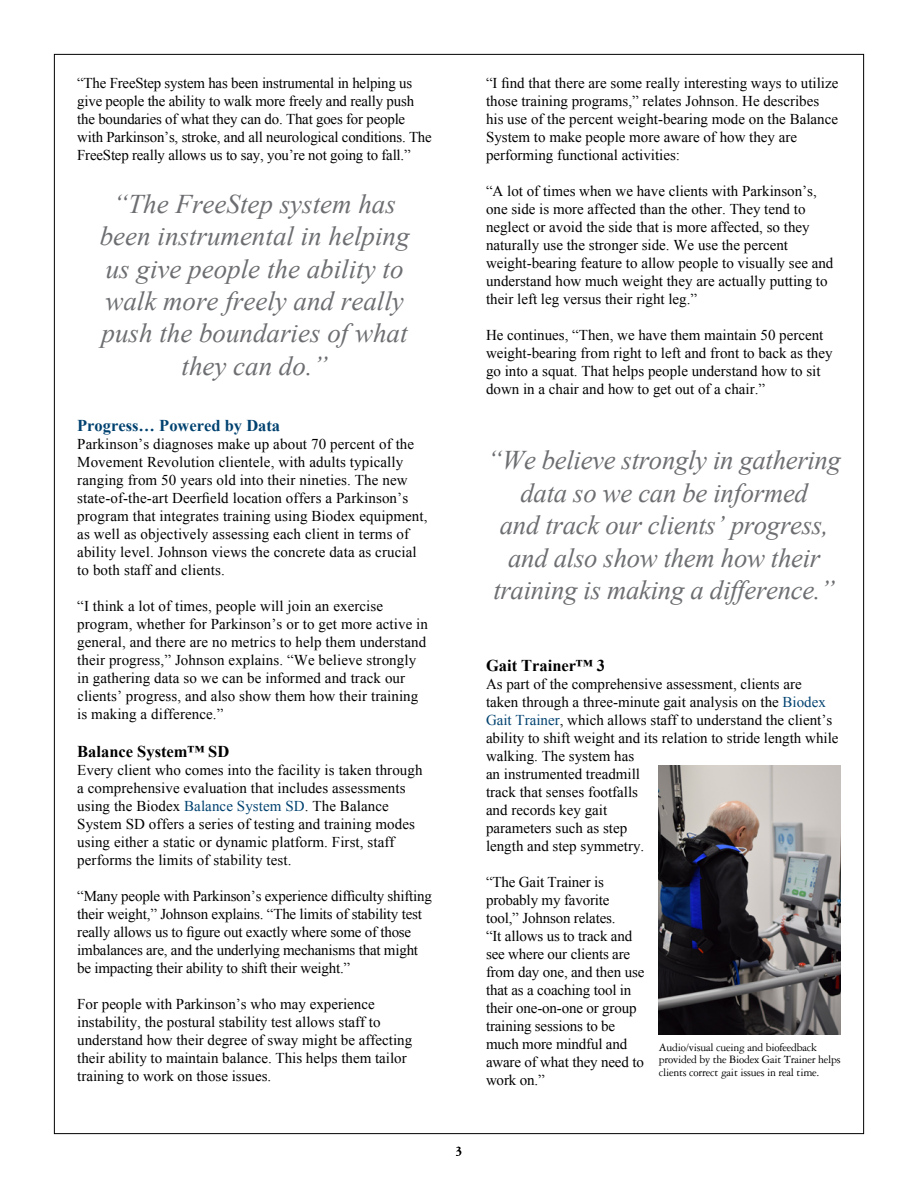
<style>
.page{position:relative;width:918px;height:1188px;background:#fff}
.page>*{position:absolute;margin:0;border:0;box-sizing:border-box;transform-origin:0 0}
.t1{font:italic 27px/32.4px "Times New Roman";letter-spacing:-.01em;color:#6d6e71;text-align:center}
.t2{font:700 16.5px "Times New Roman";color:#000}
.t3{font:700 16.5px "Times New Roman";color:#004270}
.t4{font:15px/18px "Times New Roman";color:#000}
.t5{font:700 13.5px "Garamond Three";color:#000}
.t6{font:12px/12.8px "Garamond Three";letter-spacing:-.02em;color:#000}
.s1{color:#004270}
</style>
<div class="page">
<img style="left:659px;top:766px;width:182px;height:268px">
<p class="t4" style="left:77px;top:73px;width:356px">“The FreeStep system has been instrumental in helping us give people the ability to walk more freely and really push the boundaries of what they can do. That goes for people with Parkinson’s, stroke, and all neurological conditions. The FreeStep really allows us to say, you’re not going to fall.”</p>
<p class="t1" style="left:100px;top:187px;width:311px">“The FreeStep system has been instrumental in helping us give people the ability to walk more freely and really push the boundaries of what they can do.”</p>
<p class="t3" style="left:77px;top:415px;width:204px">Progress… Powered by Data</p>
<p class="t4" style="left:77px;top:435px;width:352px">Parkinson’s diagnoses make up about 70 percent of the Movement Revolution clientele, with adults typically ranging from 50 years old into their nineties. The new state-of-the-art Deerfield location offers a Parkinson’s program that integrates training using Biodex equipment, as well as objectively assessing each client in terms of ability level. Johnson views the concrete data as crucial to both staff and clients.</p>
<p class="t4" style="left:77px;top:597px;width:352px">“I think a lot of times, people will join an exercise program, whether for Parkinson’s or to get more active in general, and there are no metrics to help them understand their progress,” Johnson explains. “We believe strongly in gathering data so we can be informed and track our clients’ progress, and also show them how their training is making a difference.”</p>
<p class="t2" style="left:77px;top:740px;width:154px">Balance System™ SD</p>
<p class="t4" style="left:77px;top:761px;width:347px">Every client who comes into the facility is taken through a comprehensive evaluation that includes assessments using the Biodex <span class="s1">Balance System SD</span>. The Balance System SD offers a series of testing and training modes using either a static or dynamic platform. First, staff performs the limits of stability test.</p>
<p class="t4" style="left:77px;top:887px;width:356px">“Many people with Parkinson’s experience difficulty shifting their weight,” Johnson explains. “The limits of stability test really allows us to figure out exactly where some of those imbalances are, and the underlying mechanisms that might be impacting their ability to shift their weight.”</p>
<p class="t4" style="left:77px;top:995px;width:336px">For people with Parkinson’s who may experience instability, the postural stability test allows staff to understand how their degree of sway might be affecting their ability to maintain balance. This helps them tailor training to work on those issues.</p>
<p class="t5" style="left:456px;top:1143px;width:8px">3</p>
<p class="t4" style="left:486px;top:73px;width:354px">“I find that there are some really interesting ways to utilize those training programs,” relates Johnson. He describes his use of the percent weight-bearing mode on the Balance System to make people more aware of how they are performing functional activities:</p>
<p class="t4" style="left:486px;top:181px;width:349px">“A lot of times when we have clients with Parkinson’s, one side is more affected than the other. They tend to neglect or avoid the side that is more affected, so they naturally use the stronger side. We use the percent weight-bearing feature to allow people to visually see and understand how much weight they are actually putting to their left leg versus their right leg.”</p>
<p class="t4" style="left:486px;top:325px;width:348px">He continues, “Then, we have them maintain 50 percent weight-bearing from right to left and front to back as they go into a squat. That helps people understand how to sit down in a chair and how to get out of a chair.”</p>
<p class="t1" style="left:488px;top:443px;width:355px">“We believe strongly in gathering data so we can be informed<br>and track our clients’ progress, and also show them how their training is making a difference.”</p>
<p class="t2" style="left:486px;top:654px;width:121px">Gait Trainer™ 3</p>
<p class="t4" style="left:486px;top:675px;width:354px">As part of the comprehensive assessment, clients are<br>taken through a three-minute gait analysis on the <span class="s1">Biodex Gait Trainer</span>, which allows staff to understand the client’s ability to shift weight and its relation to stride length while walking. The system has<br>an instrumented treadmill<br>track that senses footfalls<br>and records key gait<br>parameters such as step<br>length and step symmetry.</p>
<p class="t4" style="left:486px;top:873px;width:160px">“The Gait Trainer is probably my favorite tool,” Johnson relates.<br>“It allows us to track and see where our clients are from day one, and then use that as a coaching tool in their one-on-one or group training sessions to be much more mindful and aware of what they need to work on.”</p>
<p class="t6" style="left:659px;top:1041px;width:183px">Audio/visual cueing and biofeedback provided by the Biodex Gait Trainer helps clients correct gait issues in real time.</p>
</div>
